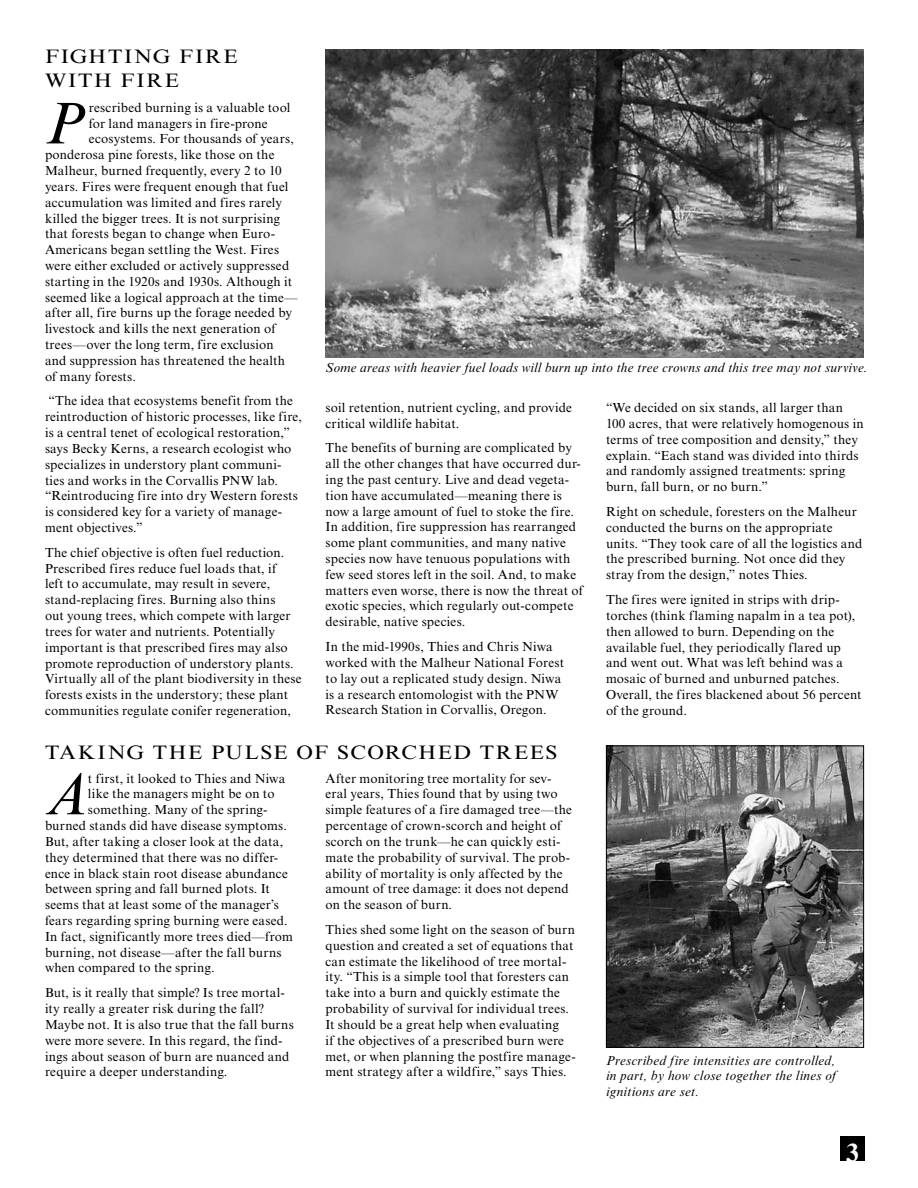
<style>
.page{position:relative;width:918px;height:1188px;background:#fff}
.page>*{position:absolute;margin:0;border:0;box-sizing:border-box;transform-origin:0 0}
.t1{font:italic 60px "Times New Roman MT Std";color:#000}
.t2{font:700 27px "Times New Roman";color:#fff}
.t3{font:19.5px "Times New Roman MT Std";letter-spacing:.075em;color:#000;scale:1.1 1}
.t4{font:13.2px/15.8px "Times New Roman MT Std";letter-spacing:.015em;color:#000}
.t5{font:italic 13.2px/15.8px "Times New Roman MT Std";letter-spacing:.015em;color:#000;text-align:justify}
</style>
<div class="page">
<div style="left:841px;top:1137px;width:24px;height:24px;background:#000"></div>
<img style="left:326px;top:50px;width:538px;height:308px">
<img style="left:608px;top:748px;width:254px;height:298px">
<div style="left:606px;top:746px;width:258px;height:302px;border:1px solid #000"></div>
<h3 class="t3" style="left:45px;top:46px;width:30px">Fighting</h3>
<h3 class="t3" style="left:179px;top:46px;width:28px">Fire</h3>
<h3 class="t3" style="left:45px;top:69px;width:16px">with</h3>
<h3 class="t3" style="left:121px;top:69px;width:28px">Fire</h3>
<h1 class="t1" style="left:45px;top:89px;width:42px">P</h1>
<p class="t4" style="left:89px;top:99px;width:203px">rescribed burning is a valuable tool</p>
<p class="t4" style="left:89px;top:115px;width:180px">for land managers in fire-prone</p>
<p class="t4" style="left:89px;top:131px;width:206px">ecosystems. For thousands of years,</p>
<p class="t4" style="left:45px;top:147px;width:231px">ponderosa pine forests, like those on the</p>
<p class="t4" style="left:45px;top:163px;width:238px">Malheur, burned frequently, every 2 to 10</p>
<p class="t4" style="left:45px;top:179px;width:245px">years. Fires were frequent enough that fuel</p>
<p class="t4" style="left:45px;top:194px;width:239px">accumulation was limited and fires rarely</p>
<p class="t4" style="left:45px;top:210px;width:237px">killed the bigger trees. It is not surprising</p>
<p class="t4" style="left:45px;top:226px;width:232px">that forests began to change when Euro-</p>
<p class="t4" style="left:45px;top:242px;width:236px">Americans began settling the West. Fires</p>
<p class="t4" style="left:45px;top:258px;width:246px">were either excluded or actively suppressed</p>
<p class="t4" style="left:45px;top:273px;width:249px">starting in the 1920s and 1930s. Although it</p>
<p class="t4" style="left:45px;top:289px;width:254px">seemed like a logical approach at the time—</p>
<p class="t4" style="left:45px;top:305px;width:249px">after all, fire burns up the forage needed by</p>
<p class="t4" style="left:45px;top:321px;width:232px">livestock and kills the next generation of</p>
<p class="t4" style="left:45px;top:337px;width:230px">trees—over the long term, fire exclusion</p>
<p class="t4" style="left:45px;top:353px;width:241px">and suppression has threatened the health</p>
<p class="t4" style="left:45px;top:368px;width:93px">of many forests.</p>
<p class="t4" style="left:45px;top:393px;width:259px">“The idea that ecosystems benefit from the reintroduction of historic processes, like fire, is a central tenet of ecological restoration,” says Becky Kerns, a research ecologist who specializes in understory plant communi&shy;ties and works in the Corvallis PNW lab. “Reintroducing fire into dry Western forests is considered key for a variety of manage&shy;ment objectives.”</p>
<p class="t4" style="left:45px;top:544px;width:258px">The chief objective is often fuel reduction.<br>Prescribed fires reduce fuel loads that, if<br>left to accumulate, may result in severe, stand-replacing fires. Burning also thins<br>out young trees, which compete with larger trees for water and nutrients. Potentially important is that prescribed fires may also promote reproduction of understory plants.<br>Virtually all of the plant biodiversity in these forests exists in the understory; these plant communities regulate conifer regeneration,</p>
<p class="t5" style="left:326px;top:360px;width:542px">Some areas with heavier fuel loads will burn up into the tree crowns and this tree may not survive.</p>
<p class="t4" style="left:326px;top:399px;width:248px">soil retention, nutrient cycling, and provide critical wildlife habitat.</p>
<p class="t4" style="left:326px;top:440px;width:259px">The benefits of burning are complicated by all the other changes that have occurred dur&shy;ing the past century. Live and dead vegeta&shy;tion have accumulated—meaning there is now a large amount of fuel to stoke the fire.<br>In addition, fire suppression has rearranged some plant communities, and many native species now have tenuous populations with few seed stores left in the soil. And, to make matters even worse, there is now the threat of exotic species, which regularly out-compete desirable, native species.</p>
<p class="t4" style="left:326px;top:639px;width:240px">In the mid-1990s, Thies and Chris Niwa worked with the Malheur National Forest to lay out a replicated study design. Niwa is a research entomologist with the PNW Research Station in Corvallis, Oregon.</p>
<p class="t4" style="left:606px;top:400px;width:259px">“We decided on six stands, all larger than 100 acres, that were relatively homogenous in terms of tree composition and density,” they explain. “Each stand was divided into thirds and randomly assigned treatments: spring burn, fall burn, or no burn.”</p>
<p class="t4" style="left:606px;top:504px;width:258px">Right on schedule, foresters on the Malheur conducted the burns on the appropriate units. “They took care of all the logistics and the prescribed burning. Not once did they stray from the design,” notes Thies.</p>
<p class="t4" style="left:606px;top:592px;width:257px">The fires were ignited in strips with drip&shy;torches (think flaming napalm in a tea pot), then allowed to burn. Depending on the available fuel, they periodically flared up and went out. What was left behind was a mosaic of burned and unburned patches.<br>Overall, the fires blackened about 56 percent of the ground.</p>
<h3 class="t3" style="left:45px;top:742px;width:30px">Taking</h3>
<h3 class="t3" style="left:153px;top:742px;width:16px">the</h3>
<h3 class="t3" style="left:211px;top:742px;width:15px">pulse</h3>
<h3 class="t3" style="left:297px;top:742px;width:15px">of</h3>
<h3 class="t3" style="left:337px;top:742px;width:16px">scorched</h3>
<h3 class="t3" style="left:480px;top:742px;width:15px">trees</h3>
<h1 class="t1" style="left:45px;top:760px;width:45px">A</h1>
<p class="t4" style="left:88px;top:770px;width:199px">t first, it looked to Thies and Niwa</p>
<p class="t4" style="left:326px;top:770px;width:248px">After monitoring tree mortality for sev&shy;eral years, Thies found that by using two simple features of a fire damaged tree—the percentage of crown-scorch and height of scorch on the trunk—he can quickly esti&shy;mate the probability of survival. The prob&shy;ability of mortality is only affected by the amount of tree damage: it does not depend on the season of burn.</p>
<p class="t4" style="left:326px;top:922px;width:252px">Thies shed some light on the season of burn question and created a set of equations that can estimate the likelihood of tree mortal&shy;ity. “This is a simple tool that foresters can take into a burn and quickly estimate the probability of survival for individual trees.<br>It should be a great help when evaluating<br>if the objectives of a prescribed burn were met, or when planning the postfire manage&shy;ment strategy after a wildfire,” says Thies.</p>
<p class="t4" style="left:88px;top:786px;width:188px">like the managers might be on to</p>
<p class="t4" style="left:88px;top:802px;width:181px">something. Many of the spring-</p>
<p class="t4" style="left:45px;top:818px;width:243px">burned stands did have disease symptoms.</p>
<p class="t4" style="left:45px;top:834px;width:240px">But, after taking a closer look at the data,</p>
<p class="t4" style="left:45px;top:849px;width:235px">they determined that there was no differ-</p>
<p class="t4" style="left:45px;top:865px;width:244px">ence in black stain root disease abundance</p>
<p class="t4" style="left:45px;top:881px;width:226px">between spring and fall burned plots. It</p>
<p class="t4" style="left:45px;top:897px;width:235px">seems that at least some of the manager’s</p>
<p class="t4" style="left:45px;top:913px;width:244px">fears regarding spring burning were eased.</p>
<p class="t4" style="left:45px;top:928px;width:249px">In fact, significantly more trees died—from</p>
<p class="t4" style="left:45px;top:944px;width:238px">burning, not disease—after the fall burns</p>
<p class="t4" style="left:45px;top:960px;width:171px">when compared to the spring.</p>
<p class="t4" style="left:45px;top:985px;width:250px">But, is it really that simple? Is tree mortal&shy;ity really a greater risk during the fall?<br>Maybe not. It is also true that the fall burns were more severe. In this regard, the find&shy;ings about season of burn are nuanced and require a deeper understanding.</p>
<p class="t5" style="left:606px;top:1052px;width:232px">Prescribed fire intensities are controlled, in part, by how close together the lines of ignitions are set.</p>
<h2 class="t2" style="left:846px;top:1134px;width:15px">3</h2>
</div>
